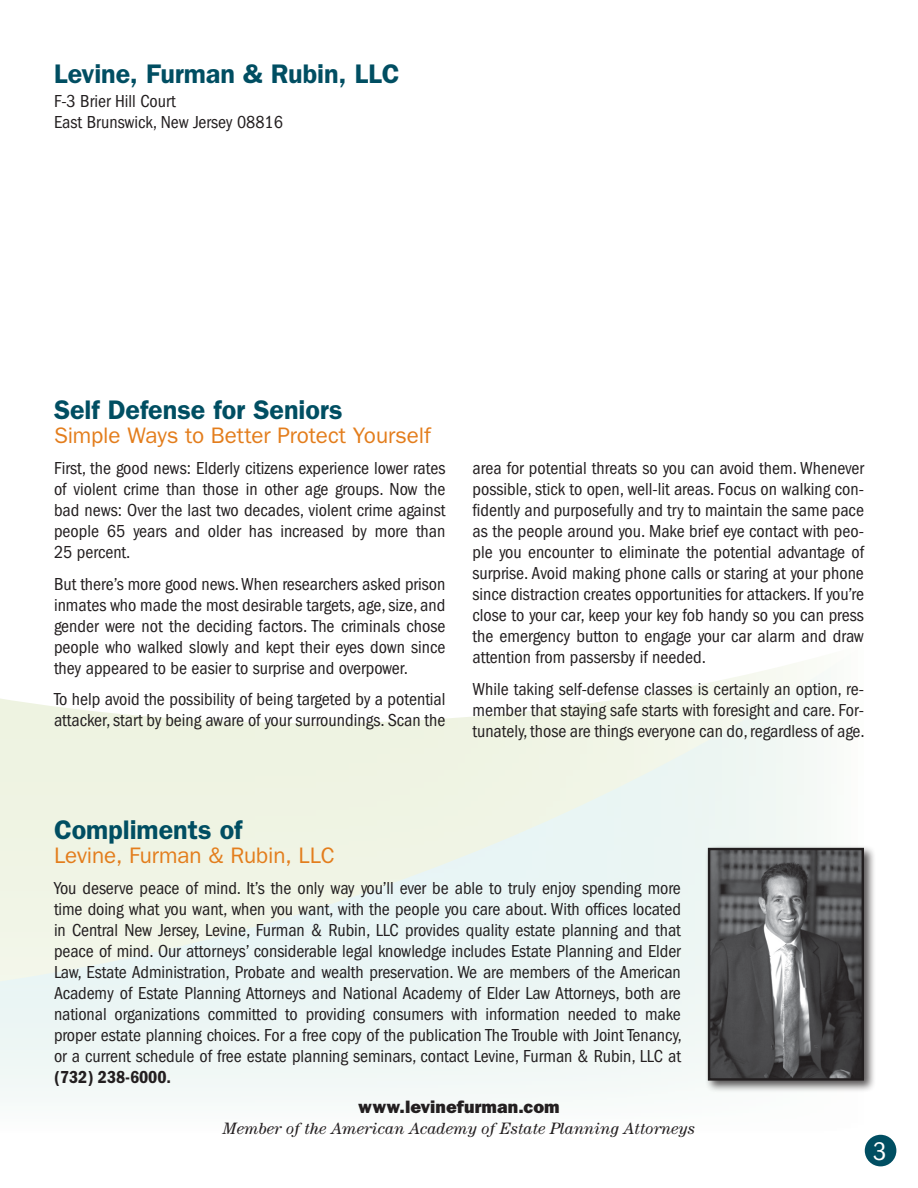
<style>
.page{position:relative;width:918px;height:1188px;background:#fff}
.page>*{position:absolute;margin:0;border:0;box-sizing:border-box;transform-origin:0 0}
.t1{font:600 27px "ITC Franklin Gothic Std";letter-spacing:-.005em;color:#004e62}
.t2{font:condensed 26.4px "ITC Franklin Gothic Std";color:#fff}
.t3{font:22.5px "ITC Franklin Gothic Std";letter-spacing:-.005em;color:#e37d1c}
.t4{font:condensed 18px/21px "ITC Franklin Gothic Std";color:#231f20;text-align:justify}
.t5{font:18px "ITC Franklin Gothic Std Hvy";color:#231f20}
.t6{font:18px "ITC Franklin Gothic Std Dm Cd";letter-spacing:-.005em;color:#231f20}
.t7{font:italic 16.5px "Century Std";color:#231f20}
</style>
<div class="page">
<svg style="left:0;top:661px;width:817px;height:437px;fill:#eff5f4"></svg>
<div style="left:865px;top:1135px;width:31px;height:31px;background:#004e62;border-radius:50%"></div>
<div style="left:705px;top:845px;width:172px;height:248px;background:#231f20;opacity:.75"></div>
<img style="left:711px;top:851px;width:150px;height:227px">
<div style="left:708px;top:848px;width:156px;height:233px;border:2px solid #231f20"></div>
<h1 class="t1" style="left:54px;top:57px;width:347px">Levine, Furman &amp; Rubin, LLC</h1>
<p class="t4" style="left:54px;top:90px;width:230px">F-3 Brier Hill Court<br>East Brunswick, New Jersey 08816</p>
<h1 class="t1" style="left:54px;top:393px;width:290px">Self Defense for Seniors</h1>
<p class="t3" style="left:54px;top:422px;width:378px">Simple Ways to Better Protect Yourself</p>
<p class="t4" style="left:54px;top:458px;width:393px">First, the good news: Elderly citizens experience lower rates of violent crime than those in other age groups. Now the bad news: Over the last two decades, violent crime against people 65 years and older has increased by more than 25 percent.</p>
<p class="t4" style="left:54px;top:573px;width:393px">But there’s more good news. When researchers asked prison inmates who made the most desirable targets, age, size, and gender were not the deciding factors. The criminals chose people who walked slowly and kept their eyes down since they appeared to be easier to surprise and overpower.</p>
<p class="t4" style="left:54px;top:689px;width:393px">To help avoid the possibility of being targeted by a potential attacker, start by being aware of your surroundings. Scan the</p>
<p class="t4" style="left:472px;top:458px;width:393px">area for potential threats so you can avoid them. Whenever possible, stick to open, well-lit areas. Focus on walking con&shy;fidently and purposefully and try to maintain the same pace as the people around you. Make brief eye contact with peo&shy;ple you encounter to eliminate the potential advantage of surprise. Avoid making phone calls or staring at your phone since distraction creates opportunities for attackers. If you’re close to your car, keep your key fob handy so you can press the emergency button to engage your car alarm and draw attention from passersby if needed.</p>
<p class="t4" style="left:472px;top:678px;width:394px">While taking self-defense classes is certainly an option, re&shy;member that staying safe starts with foresight and care. For&shy;tunately, those are things everyone can do, regardless of age.</p>
<h1 class="t1" style="left:54px;top:813px;width:190px">Compliments of</h1>
<p class="t3" style="left:54px;top:842px;width:282px">Levine, Furman &amp; Rubin, LLC</p>
<p class="t4" style="left:54px;top:878px;width:629px">You deserve peace of mind. It’s the only way you’ll ever be able to truly enjoy spending more time doing what you want, when you want, with the people you care about. With offices located in Central New Jersey, Levine, Furman &amp; Rubin, LLC provides quality estate planning and that peace of mind. Our attorneys’ considerable legal knowledge includes Estate Planning and Elder Law, Estate Administration, Probate and wealth preservation. We are members of the American Academy of Estate Planning Attorneys and National Academy of Elder Law Attorneys, both are national organizations committed to providing consumers with information needed to make proper estate planning choices. For a free copy of the publication The Trouble with Joint Tenancy, or a current schedule of free estate planning seminars, contact Levine, Furman &amp; Rubin, LLC at</p>
<p class="t6" style="left:54px;top:1067px;width:119px">(732) 238-6000.</p>
<p class="t5" style="left:358px;top:1096px;width:203px">www.levinefurman.com</p>
<p class="t7" style="left:223px;top:1119px;width:474px">Member of the American Academy of Estate Planning Attorneys</p>
<h2 class="t2" style="left:873px;top:1120px;width:15px">3</h2>
<h2 class="t2" style="left:873px;top:1136px;width:15px">3</h2>
</div>
